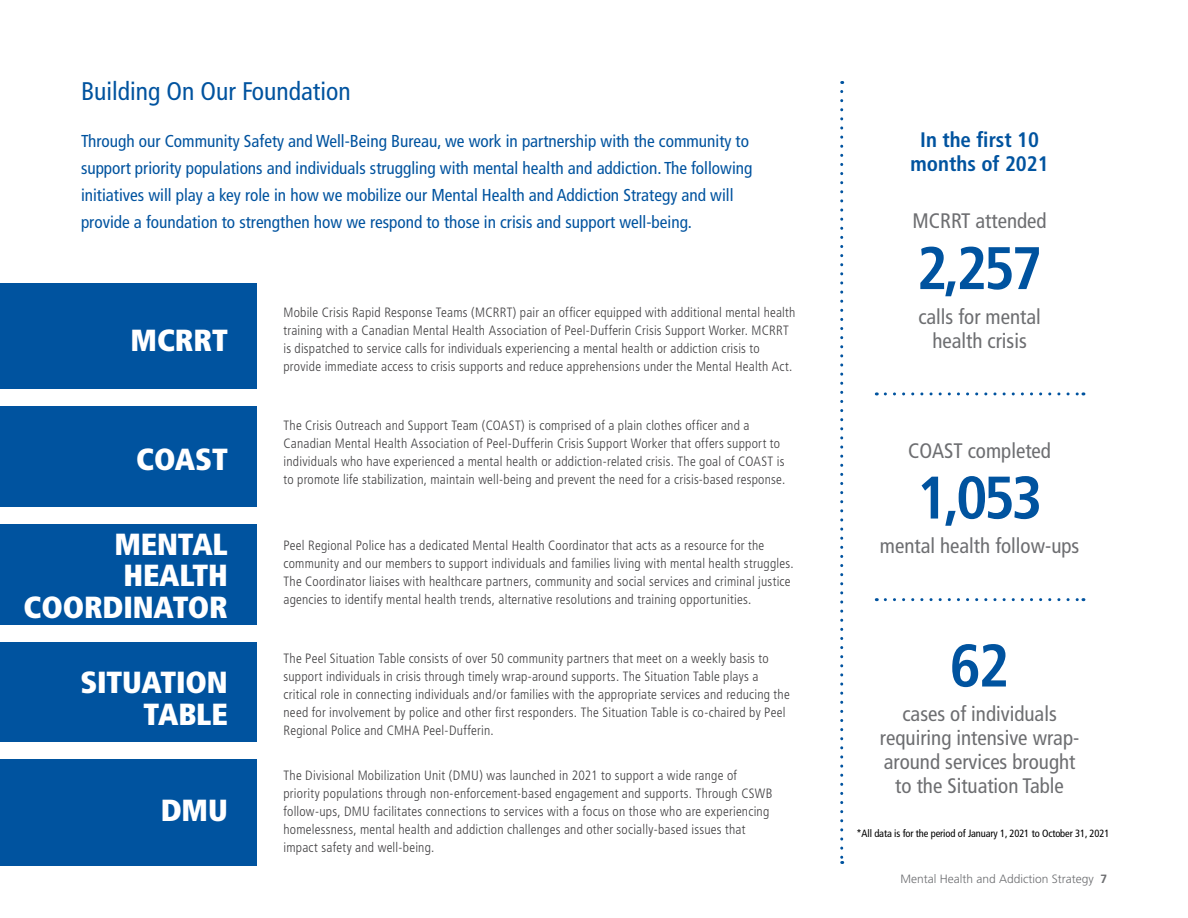
<style>
.page{position:relative;width:1188px;height:918px;background:#fff}
.page>*{position:absolute;margin:0;border:0;box-sizing:border-box;transform-origin:0 0}
.t1{font:700 condensed 60px "Frutiger";letter-spacing:-.06em;color:#00539f}
.t2{font:900 condensed 30.6px/31.5px "Frutiger";letter-spacing:-.005em;color:#fff;text-align:right}
.t3{font:condensed 25.5px "Frutiger";color:#00539f}
.t4{font:condensed 21px/24px "Frutiger";color:#6d6e71;text-align:center}
.t5{font:700 condensed 21px/24px "Frutiger";color:#00539f;text-align:center}
.t6{font:condensed 17.25px/27px "Frutiger";color:#00539f}
.t7{font:300 condensed 13.5px/18px "Frutiger";letter-spacing:.015em;color:#414042}
.t8{font:300 12px "Frutiger";color:#6d6e71}
.t9{font:condensed 10.5px "Frutiger";letter-spacing:-.01em;color:#000}
.s1{font-weight:700}
</style>
<div class="page">
<div style="left:0;top:401px;width:256px;height:111px;background:#00539f"></div>
<div style="left:0;top:283px;width:256px;height:111px;background:#00539f"></div>
<svg style="left:885px;top:598px;width:199px;height:3px"></svg>
<svg style="left:885px;top:392px;width:199px;height:3px"></svg>
<svg style="left:840px;top:91px;width:3px;height:773px"></svg>
<div style="left:0;top:636px;width:256px;height:112px;background:#00539f"></div>
<div style="left:0;top:519px;width:256px;height:111px;background:#00539f"></div>
<div style="left:0;top:754px;width:256px;height:111px;background:#00539f"></div>
<div style="left:0;top:390px;width:262px;height:16px;background:#fff"></div>
<div style="left:0;top:507px;width:262px;height:16px;background:#fff"></div>
<div style="left:0;top:625px;width:262px;height:16px;background:#fff"></div>
<div style="left:0;top:743px;width:262px;height:16px;background:#fff"></div>
<h3 class="t3" style="left:81px;top:76px;width:271px">Building On Our Foundation</h3>
<p class="t6" style="left:81px;top:128px;width:673px">Through our Community Safety and Well-Being Bureau, we work in partnership with the community to support priority populations and individuals struggling with mental health and addiction. The following initiatives will play a key role in how we mobilize our Mental Health and Addiction Strategy and will provide a foundation to strengthen how we respond to those in crisis and support well-being.</p>
<h2 class="t2" style="left:131px;top:325px;width:99px">MCRRT</h2>
<h2 class="t2" style="left:136px;top:443px;width:93px">COAST</h2>
<p class="t7" style="left:284px;top:304px;width:514px">Mobile Crisis Rapid Response Teams (MCRRT) pair an offcer equipped with additional mental health training with a Canadian Mental Health Association of Peel-Dufferin Crisis Support Worker. MCRRT is dispatched to service calls for individuals experiencing a mental health or addiction crisis to provide immediate access to crisis supports and reduce apprehensions under the Mental Health Act.</p>
<p class="t7" style="left:284px;top:416px;width:503px">The Crisis Outreach and Support Team (COAST) is comprised of a plain clothes offcer and a Canadian Mental Health Association of Peel-Dufferin Crisis Support Worker that offers support to individuals who have experienced a mental health or addiction-related crisis. The goal of COAST is to promote life stabilization, maintain well-being and prevent the need for a crisis-based response.</p>
<h2 class="t2" style="left:23px;top:528px;width:206px">MENTAL<br>HEALTH<br>COORDINATOR</h2>
<p class="t7" style="left:284px;top:537px;width:512px">Peel Regional Police has a dedicated Mental Health Coordinator that acts as a resource for the community and our members to support individuals and families living with mental health struggles.<br>The Coordinator liaises with healthcare partners, community and social services and criminal justice agencies to identify mental health trends, alternative resolutions and training opportunities.</p>
<h2 class="t2" style="left:80px;top:667px;width:149px">SITUATION<br>TABLE</h2>
<h2 class="t2" style="left:161px;top:795px;width:68px">DMU</h2>
<p class="t7" style="left:284px;top:649px;width:508px">The Peel Situation Table consists of over 50 community partners that meet on a weekly basis to support individuals in crisis through timely wrap-around supports. The Situation Table plays a critical role in connecting individuals and/or families with the appropriate services and reducing the need for involvement by police and other frst responders. The Situation Table is co-chaired by Peel Regional Police and CMHA Peel-Dufferin.</p>
<p class="t7" style="left:284px;top:766px;width:491px">The Divisional Mobilization Unit (DMU) was launched in 2021 to support a wide range of priority populations through non-enforcement-based engagement and supports. Through CSWB follow-ups, DMU facilitates connections to services with a focus on those who are experiencing homelessness, mental health and addiction challenges and other socially-based issues that impact safety and well-being.</p>
<h3 class="t5" style="left:911px;top:128px;width:140px">In the frst 10 months of 2021</h3>
<h3 class="t4" style="left:913px;top:209px;width:136px">MCRRT attended</h3>
<h1 class="t1" style="left:917px;top:233px;width:127px">2,257</h1>
<h3 class="t4" style="left:918px;top:304px;width:124px">calls for mental health crisis</h3>
<h3 class="t4" style="left:908px;top:439px;width:144px">COAST completed</h3>
<h1 class="t1" style="left:917px;top:462px;width:127px">1,053</h1>
<h3 class="t4" style="left:880px;top:534px;width:201px">mental health follow-ups</h3>
<h1 class="t1" style="left:950px;top:630px;width:62px">62</h1>
<h3 class="t4" style="left:880px;top:702px;width:201px">cases of individuals requiring intensive wrap&shy;around services brought to the Situation Table</h3>
<p class="t9" style="left:856px;top:827px;width:254px">*All data is for the period of January 1, 2021 to October 31, 2021</p>
<p class="t8" style="left:901px;top:872px;width:208px">Mental Health and Addiction Strategy <span class="s1">7</span></p>
</div>
